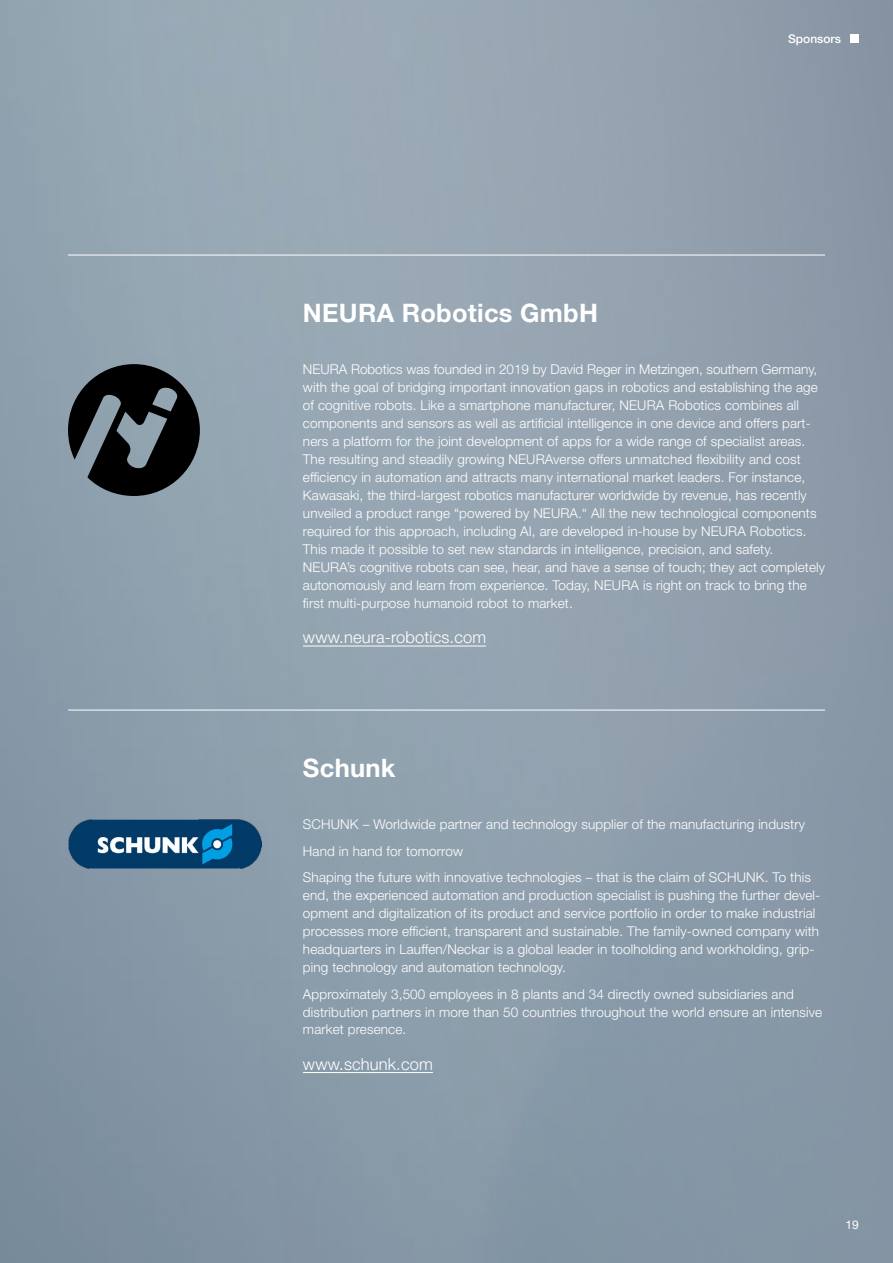
<style>
.page{position:relative;width:893px;height:1263px;background:#fff}
.page>*{position:absolute;margin:0;border:0;box-sizing:border-box;transform-origin:0 0}
.t1{font:700 25.5px "Helvetica Neue LT Std";letter-spacing:.01em;color:#fff}
.t2{font:300 16.5px "Helvetica Neue LT Std";letter-spacing:.01em;color:#fff}
.t3{font:300 13.5px/18px "Helvetica Neue LT Std";letter-spacing:.01em;color:#fff}
.t4{font:500 12px "Helvetica Neue LT Std";color:#fff}
.t5{font:12px "Helvetica Neue LT Std";color:#fff}
</style>
<div class="page">
<div style="left:0;top:0;width:893px;height:1263px;background:linear-gradient(to bottom,#99a7b4,#8495a5)"></div>
<div style="left:850px;top:34px;width:9px;height:9px;background:#fff"></div>
<hr style="left:68px;top:255px;width:757px;height:1px;background:#fff">
<hr style="left:303px;top:646px;width:183px;height:1px;background:#fff">
<svg style="left:68px;top:364px;width:132px;height:132px"></svg>
<hr style="left:68px;top:710px;width:757px;height:1px;background:#fff">
<hr style="left:303px;top:1072px;width:130px;height:1px;background:#fff">
<img style="left:68px;top:819px;width:194px;height:50px">
<h1 class="t1" style="left:303px;top:297px;width:296px">NEURA Robotics GmbH</h1>
<p class="t4" style="left:788px;top:31px;width:54px">Sponsors</p>
<p class="t3" style="left:303px;top:360px;width:524px">NEURA Robotics was founded in 2019 by David Reger in Metzingen, southern Germany, with the goal of bridging important innovation gaps in robotics and establishing the age of cognitive robots. Like a smartphone manufacturer, NEURA Robotics combines all components and sensors as well as artificial intelligence in one device and offers part&shy;ners a platform for the joint development of apps for a wide range of specialist areas.<br>The resulting and steadily growing NEURAverse offers unmatched flexibility and cost efficiency in automation and attracts many international market leaders. For instance, Kawasaki, the third-largest robotics manufacturer worldwide by revenue, has recently unveiled a product range “powered by NEURA.“ All the new technological components required for this approach, including AI, are developed in-house by NEURA Robotics.<br>This made it possible to set new standards in intelligence, precision, and safety.<br>NEURA’s cognitive robots can see, hear, and have a sense of touch; they act completely autonomously and learn from experience. Today, NEURA is right on track to bring the first multi-purpose humanoid robot to market.</p>
<p class="t2" style="left:303px;top:627px;width:185px">www.neura-robotics.com</p>
<h1 class="t1" style="left:303px;top:752px;width:94px">Schunk</h1>
<p class="t3" style="left:303px;top:811px;width:509px;line-height:26.5px">SCHUNK – Worldwide partner and technology supplier of the manufacturing industry<br>Hand in hand for tomorrow<br>Shaping the future with innovative technologies – that is the claim of SCHUNK. To this</p>
<p class="t3" style="left:303px;top:886px;width:519px">end, the experienced automation and production specialist is pushing the further devel&shy;opment and digitalization of its product and service portfolio in order to make industrial processes more efficient, transparent and sustainable. The family-owned company with headquarters in Lauffen/Neckar is a global leader in toolholding and workholding, grip&shy;ping technology and automation technology.</p>
<p class="t3" style="left:303px;top:984px;width:521px">Approximately 3,500 employees in 8 plants and 34 directly owned subsidiaries and distribution partners in more than 50 countries throughout the world ensure an intensive market presence.</p>
<p class="t2" style="left:303px;top:1053px;width:131px">www.schunk.com</p>
<p class="t5" style="left:846px;top:1217px;width:15px">19</p>
</div>
